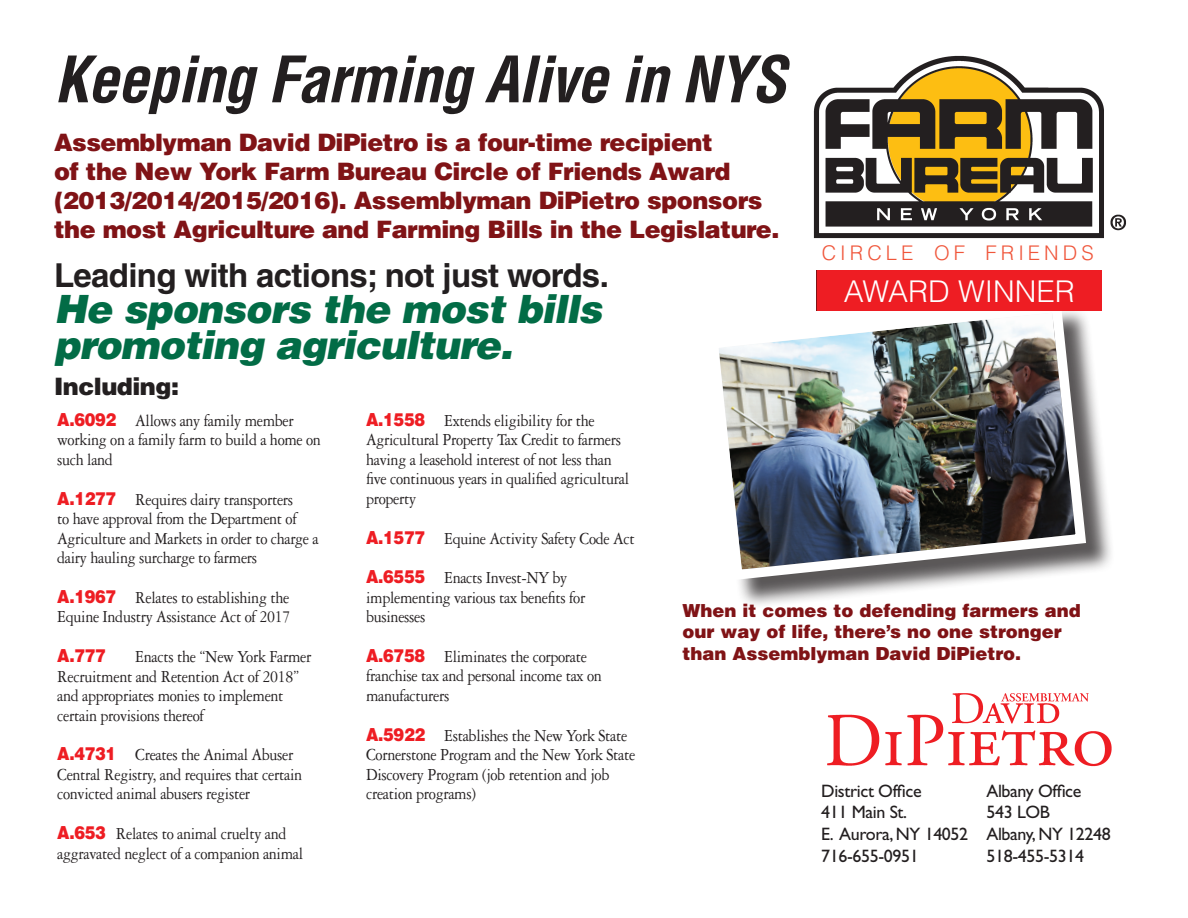
<style>
.page{position:relative;width:1188px;height:918px;background:#fff}
.page>*{position:absolute;margin:0;border:0;box-sizing:border-box;transform-origin:0 0}
.t1{font:italic 700 condensed 62.4px "Helvetica";letter-spacing:-.02em;color:#231f20}
.t2{font:italic 900 39px/36px "Helvetica";letter-spacing:-.02em;color:#026c46}
.t3{font:700 33px "Helvetica";letter-spacing:-.02em;color:#231f20}
.t4{font:300 30px "Helvetica";color:#fff}
.t5{font:900 24px/28.8px "Helvetica";letter-spacing:-.02em;color:#801316}
.t6{font:900 24px "Helvetica";letter-spacing:-.02em;color:#231f20}
.t7{font:300 20.1px "Helvetica";letter-spacing:.2em;color:#f0563b}
.t8{font:18px/19.5px "Garamond Three";letter-spacing:-.02em;color:#231f20;scale:.89 1}
.t9{font:18px/21.6px "Gill Sans";letter-spacing:-.02em;color:#231f20}
.t10{font:900 18px/21.6px "Helvetica";color:#801316}
.t11{font:900 18px "Helvetica";color:#ee1d23;scale:.89 1}
.s1{font-family:"Helvetica";font-weight:900;color:#ee1d23}
</style>
<div class="page">
<div style="left:712px;top:307px;width:403px;height:303px;background:#231f20;opacity:.75"></div>
<img style="left:712px;top:307px;width:379px;height:278px">
<img style="left:828px;top:694px;width:284px;height:73px">
<img style="left:813px;top:55px;width:313px;height:184px">
<div style="left:817px;top:270px;width:285px;height:40px;background:#ee1d23"></div>
<h1 class="t1" style="left:54px;top:40px;width:734px">Keeping Farming Alive in NYS</h1>
<h3 class="t5" style="left:54px;top:128px;width:727px">Assemblyman David DiPietro is a four-time recipient<br>of the New York Farm Bureau Circle of Friends Award (2013/2014/2015/2016). Assemblyman DiPietro sponsors the most Agriculture and Farming Bills in the Legislature.</h3>
<h3 class="t3" style="left:54px;top:255px;width:556px">Leading with actions; not just words.</h3>
<h2 class="t2" style="left:54px;top:290px;width:550px">He sponsors the most bills promoting agriculture.</h2>
<h3 class="t6" style="left:54px;top:370px;width:127px">Including:</h3>
<p class="t7" style="left:822px;top:240px;width:274px">CIRCLE OF FRIENDS</p>
<h3 class="t4" style="left:844px;top:273px;width:233px">AWARD WINNER</h3>
<p class="t8" style="left:57px;top:411px;width:298px"><span class="s1">A.6092</span> Allows any family member working on a family farm to build a home on such land</p>
<p class="t8" style="left:57px;top:490px;width:295px"><span class="s1">A.1277</span> Requires dairy transporters<br>to have approval from the Department of Agriculture and Markets in order to charge a dairy hauling surcharge to farmers</p>
<p class="t8" style="left:57px;top:588px;width:264px"><span class="s1">A.1967</span> Relates to establishing the<br>Equine Industry Assistance Act of 2017</p>
<p class="t11" style="left:57px;top:644px;width:56px">A.777</p>
<p class="t8" style="left:57px;top:647px;width:287px;text-indent:78px">Enacts the “New York Farmer Recruitment and Retention Act of 2018” and appropriates monies to implement certain provisions thereof</p>
<p class="t8" style="left:57px;top:745px;width:277px"><span class="s1">A.4731</span> Creates the Animal Abuser<br>Central Registry, and requires that certain convicted animal abusers register</p>
<p class="t8" style="left:57px;top:824px;width:278px"><span class="s1">A.653</span> Relates to animal cruelty and aggravated neglect of a companion animal</p>
<p class="t8" style="left:366px;top:411px;width:297px"><span class="s1">A.1558</span> Extends eligibility for the Agricultural Property Tax Credit to farmers having a leasehold interest of not less than five continuous years in qualified agricultural property</p>
<p class="t8" style="left:366px;top:528px;width:303px"><span class="s1">A.1577</span> Equine Activity Safety Code Act</p>
<p class="t8" style="left:366px;top:568px;width:248px"><span class="s1">A.6555</span> Enacts Invest-NY by implementing various tax benefits for businesses</p>
<p class="t8" style="left:366px;top:647px;width:266px"><span class="s1">A.6758</span> Eliminates the corporate franchise tax and personal income tax on manufacturers</p>
<p class="t8" style="left:366px;top:726px;width:304px"><span class="s1">A.5922</span> Establishes the New York State Cornerstone Program and the New York State Discovery Program (job retention and job creation programs)</p>
<p class="t10" style="left:683px;top:599px;width:400px">When it comes to defending farmers and our way of life, there’s no one stronger than Assemblyman David DiPietro.</p>
<p class="t9" style="left:821px;top:780px;width:149px">District Office<br>411 Main St.<br>E. Aurora, NY 14052<br>716-655-0951</p>
<p class="t9" style="left:986px;top:780px;width:126px">Albany Office<br>543 LOB<br>Albany, NY 12248<br>518-455-5314</p>
</div>
